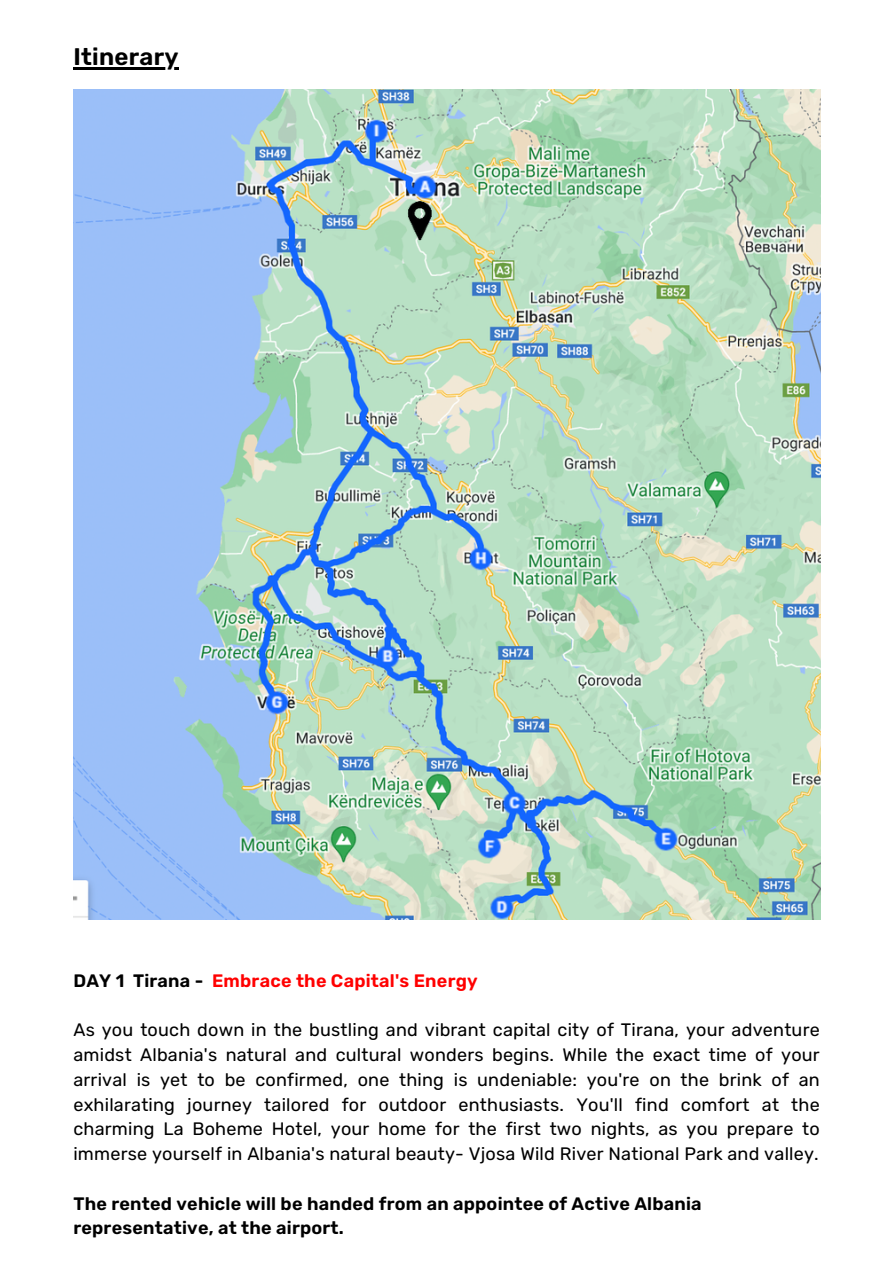
<style>
.page{position:relative;width:893px;height:1264px;background:#fff}
.page>*{position:absolute;margin:0;border:0;box-sizing:border-box;transform-origin:0 0}
.t1{font:600 24px "Rubik";letter-spacing:.01em;color:#000}
.t2{font:18px/24.8px "Rubik";letter-spacing:.01em;color:#000;text-align:justify}
.t3{font:600 18px/24.8px "Rubik";letter-spacing:.01em;color:#000}
.t4{font:600 18px "Rubik";letter-spacing:.01em;color:#f00}
.s1{color:#000}
</style>
<div class="page">
<img style="left:73px;top:89px;width:747px;height:830px">
<img style="left:393px;top:193px;width:53px;height:54px">
<hr style="left:73px;top:68px;width:106px;height:2px;background:#000">
<p class="t1" style="left:73px;top:43px;width:107px">Itinerary</p>
<h2 class="t4" style="left:73px;top:969px;width:406px"><span class="s1">DAY 1 Tirana -</span> Embrace the Capital's Energy</h2>
<p class="t2" style="left:73px;top:1017px;width:747px">As you touch down in the bustling and vibrant capital city of Tirana, your adventure amidst Albania's natural and cultural wonders begins. While the exact time of your arrival is yet to be confirmed, one thing is undeniable: you're on the brink of an exhilarating journey tailored for outdoor enthusiasts. You'll find comfort at the charming La Boheme Hotel, your home for the first two nights, as you prepare to immerse yourself in Albania's natural beauty- Vjosa Wild River National Park and valley.</p>
<h2 class="t3" style="left:73px;top:1191px;width:629px">The rented vehicle will be handed from an appointee of Active Albania representative, at the airport.</h2>
</div>
